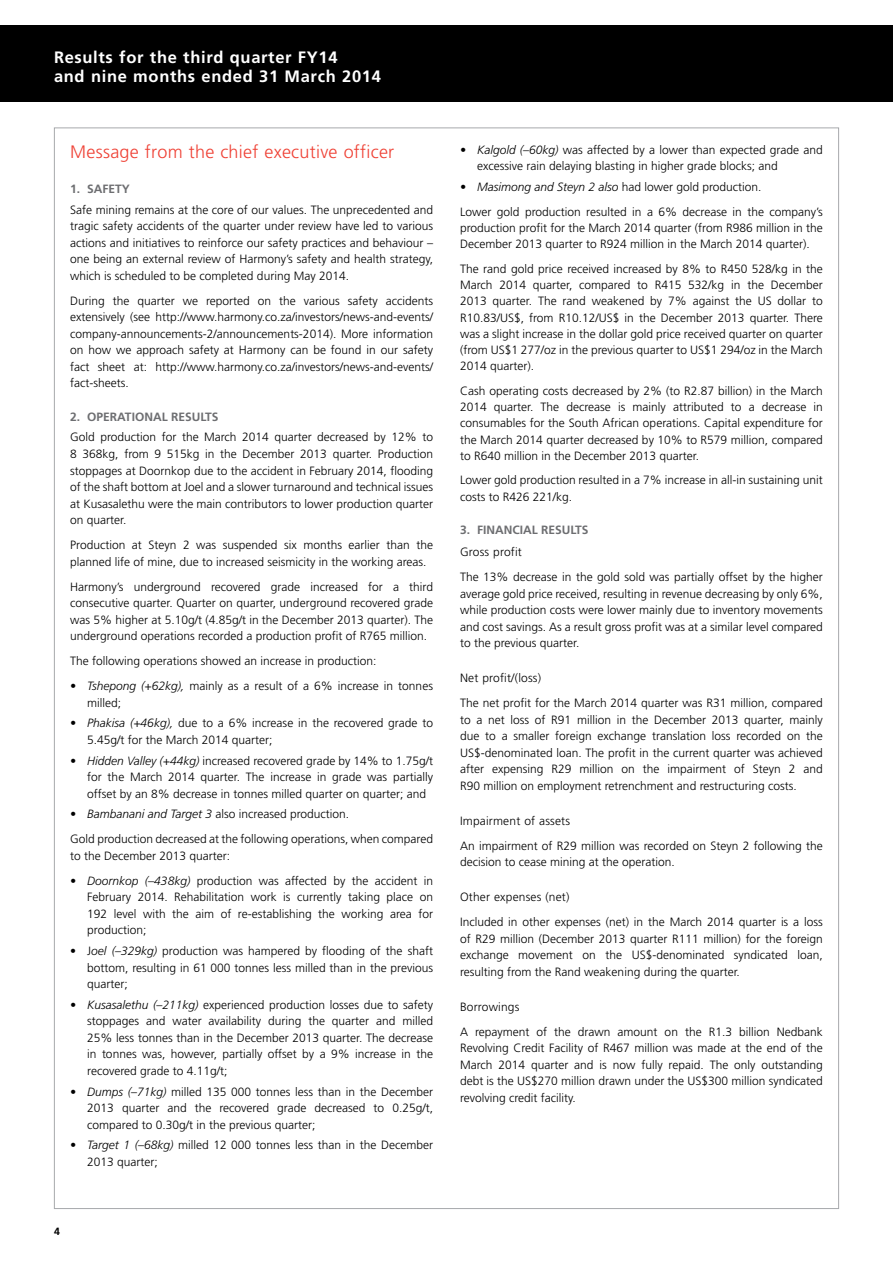
<style>
.page{position:relative;width:893px;height:1263px;background:#fff}
.page>*{position:absolute;margin:0;border:0;box-sizing:border-box;transform-origin:0 0}
.t1{font:300 18px "Frutiger LT Std";letter-spacing:.015em;color:#ef4135}
.t2{font:700 16.5px/18.6px "Frutiger LT Std";letter-spacing:.04em;color:#fff}
.t3{font:300 12px/16.5px "Frutiger LT Std";color:#000;text-align:justify}
.t4{font:700 12px "Frutiger LT Std";color:#6d6e71}
.t5{font:700 10.5px "Frutiger LT Std";color:#000}
.s1{font-style:italic}
</style>
<div class="page">
<div style="left:54px;top:128px;width:785px;height:1081px;background:#fff;border:1px solid #a7a9ac"></div>
<div style="left:0;top:26px;width:893px;height:76px;background:#000"></div>
<h2 class="t2" style="left:54px;top:48px;width:328px">Results for the third quarter FY14<br>and nine months ended 31 March 2014</h2>
<h1 class="t1" style="left:70px;top:142px;width:326px">Message from the chief executive officer</h1>
<p class="t4" style="left:70px;top:182px;width:61px">1. SAFETY</p>
<p class="t3" style="left:70px;top:201px;width:364px">Safe mining remains at the core of our values. The unprecedented and tragic safety accidents of the quarter under review have led to various actions and initiatives to reinforce our safety practices and behaviour – one being an external review of Harmony’s safety and health strategy, which is scheduled to be completed during May 2014.</p>
<p class="t3" style="left:70px;top:292px;width:364px">During the quarter we reported on the various safety accidents extensively (see http://www.harmony.co.za/investors/news-and-events/ company-announcements-2/announcements-2014). More information on how we approach safety at Harmony can be found in our safety fact sheet at: http://www.harmony.co.za/investors/news-and-events/ fact-sheets.</p>
<p class="t4" style="left:70px;top:409px;width:150px">2. OPERATIONAL RESULTS</p>
<p class="t3" style="left:70px;top:429px;width:364px">Gold production for the March 2014 quarter decreased by 12% to 8 368kg, from 9 515kg in the December 2013 quarter. Production stoppages at Doornkop due to the accident in February 2014, flooding of the shaft bottom at Joel and a slower turnaround and technical issues at Kusasalethu were the main contributors to lower production quarter on quarter.</p>
<p class="t3" style="left:70px;top:537px;width:364px">Production at Steyn 2 was suspended six months earlier than the planned life of mine, due to increased seismicity in the working areas.</p>
<p class="t3" style="left:70px;top:578px;width:364px">Harmony’s underground recovered grade increased for a third consecutive quarter. Quarter on quarter, underground recovered grade was 5% higher at 5.10g/t (4.85g/t in the December 2013 quarter). The underground operations recorded a production profit of R765 million.</p>
<p class="t3" style="left:70px;top:653px;width:308px">The following operations showed an increase in production:</p>
<p class="t3" style="left:87px;top:678px;width:347px;text-indent:-17px"><span class="s1">• Tshepong (+62kg),</span> mainly as a result of a 6% increase in tonnes milled;</p>
<p class="t3" style="left:87px;top:715px;width:347px;text-indent:-17px"><span class="s1">• Phakisa (+46kg),</span> due to a 6% increase in the recovered grade to<br>5.45g/t for the March 2014 quarter;</p>
<p class="t3" style="left:87px;top:752px;width:347px;text-indent:-17px"><span class="s1">• Hidden Valley (+44kg)</span> increased recovered grade by 14% to 1.75g/t for the March 2014 quarter. The increase in grade was partially offset by an 8% decrease in tonnes milled quarter on quarter; and</p>
<p class="t3" style="left:70px;top:802px;width:364px;line-height:25px"><span class="s1">• Bambanani and Target 3</span> also increased production.<br>Gold production decreased at the following operations, when compared</p>
<p class="t3" style="left:70px;top:848px;width:162px">to the December 2013 quarter:</p>
<p class="t3" style="left:87px;top:873px;width:347px;text-indent:-17px"><span class="s1">• Doornkop (</span>–<span class="s1">438kg)</span> production was affected by the accident in February 2014. Rehabilitation work is currently taking place on 192 level with the aim of re-establishing the working area for production;</p>
<p class="t3" style="left:87px;top:943px;width:347px;text-indent:-17px">• J<span class="s1">oel (</span>–<span class="s1">329kg)</span> production was hampered by flooding of the shaft bottom, resulting in 61 000 tonnes less milled than in the previous quarter;</p>
<p class="t3" style="left:87px;top:997px;width:347px;text-indent:-17px"><span class="s1">• Kusasalethu (</span>–<span class="s1">211kg)</span> experienced production losses due to safety stoppages and water availability during the quarter and milled 25% less tonnes than in the December 2013 quarter. The decrease in tonnes was, however, partially offset by a 9% increase in the recovered grade to 4.11g/t;</p>
<p class="t3" style="left:87px;top:1083px;width:347px;text-indent:-17px"><span class="s1">• Dumps (</span>–<span class="s1">71kg)</span> milled 135 000 tonnes less than in the December 2013 quarter and the recovered grade decreased to 0.25g/t, compared to 0.30g/t in the previous quarter;</p>
<p class="t3" style="left:87px;top:1137px;width:347px;text-indent:-17px"><span class="s1">• Target 1 (</span>–<span class="s1">68kg)</span> milled 12 000 tonnes less than in the December<br>2013 quarter;</p>
<p class="t5" style="left:54px;top:1225px;width:7px">4</p>
<p class="t3" style="left:477px;top:142px;width:347px;text-indent:-17px"><span class="s1">• Kalgold (</span>–<span class="s1">60kg)</span> was affected by a lower than expected grade and excessive rain delaying blasting in higher grade blocks; and</p>
<p class="t3" style="left:460px;top:175px;width:364px;line-height:24.8px"><span class="s1">• Masimong and Steyn 2 also</span> had lower gold production.<br>Lower gold production resulted in a 6% decrease in the company’s</p>
<p class="t3" style="left:460px;top:220px;width:364px">production profit for the March 2014 quarter (from R986 million in the<br>December 2013 quarter to R924 million in the March 2014 quarter).</p>
<p class="t3" style="left:460px;top:261px;width:364px">The rand gold price received increased by 8% to R450 528/kg in the March 2014 quarter, compared to R415 532/kg in the December 2013 quarter. The rand weakened by 7% against the US dollar to R10.83/US$, from R10.12/US$ in the December 2013 quarter. There was a slight increase in the dollar gold price received quarter on quarter (from US$1 277/oz in the previous quarter to US$1 294/oz in the March 2014 quarter).</p>
<p class="t3" style="left:460px;top:383px;width:364px">Cash operating costs decreased by 2% (to R2.87 billion) in the March 2014 quarter. The decrease is mainly attributed to a decrease in consumables for the South African operations. Capital expenditure for the March 2014 quarter decreased by 10% to R579 million, compared to R640 million in the December 2013 quarter.</p>
<p class="t3" style="left:460px;top:472px;width:364px">Lower gold production resulted in a 7% increase in all-in sustaining unit costs to R426 221/kg.</p>
<p class="t4" style="left:460px;top:523px;width:130px">3. FINANCIAL RESULTS</p>
<p class="t3" style="left:460px;top:540px;width:364px;line-height:25px">Gross profit<br>The 13% decrease in the gold sold was partially offset by the higher</p>
<p class="t3" style="left:460px;top:585px;width:364px">average gold price received, resulting in revenue decreasing by only 6%, while production costs were lower mainly due to inventory movements and cost savings. As a result gross profit was at a similar level compared to the previous quarter.</p>
<p class="t3" style="left:460px;top:666px;width:364px;line-height:25px">Net profit/(loss)<br>The net profit for the March 2014 quarter was R31 million, compared</p>
<p class="t3" style="left:460px;top:711px;width:364px">to a net loss of R91 million in the December 2013 quarter, mainly due to a smaller foreign exchange translation loss recorded on the US$-denominated loan. The profit in the current quarter was achieved after expensing R29 million on the impairment of Steyn 2 and R90 million on employment retrenchment and restructuring costs.</p>
<p class="t3" style="left:460px;top:808px;width:364px;line-height:25px">Impairment of assets<br>An impairment of R29 million was recorded on Steyn 2 following the</p>
<p class="t3" style="left:460px;top:854px;width:216px">decision to cease mining at the operation.</p>
<p class="t3" style="left:460px;top:885px;width:364px;line-height:25px">Other expenses (net)<br>Included in other expenses (net) in the March 2014 quarter is a loss</p>
<p class="t3" style="left:460px;top:930px;width:364px">of R29 million (December 2013 quarter R111 million) for the foreign exchange movement on the US$-denominated syndicated loan, resulting from the Rand weakening during the quarter.</p>
<p class="t3" style="left:460px;top:994px;width:364px;line-height:25px">Borrowings<br>A repayment of the drawn amount on the R1.3 billion Nedbank</p>
<p class="t3" style="left:460px;top:1040px;width:364px">Revolving Credit Facility of R467 million was made at the end of the March 2014 quarter and is now fully repaid. The only outstanding debt is the US$270 million drawn under the US$300 million syndicated revolving credit facility.</p>
</div>
